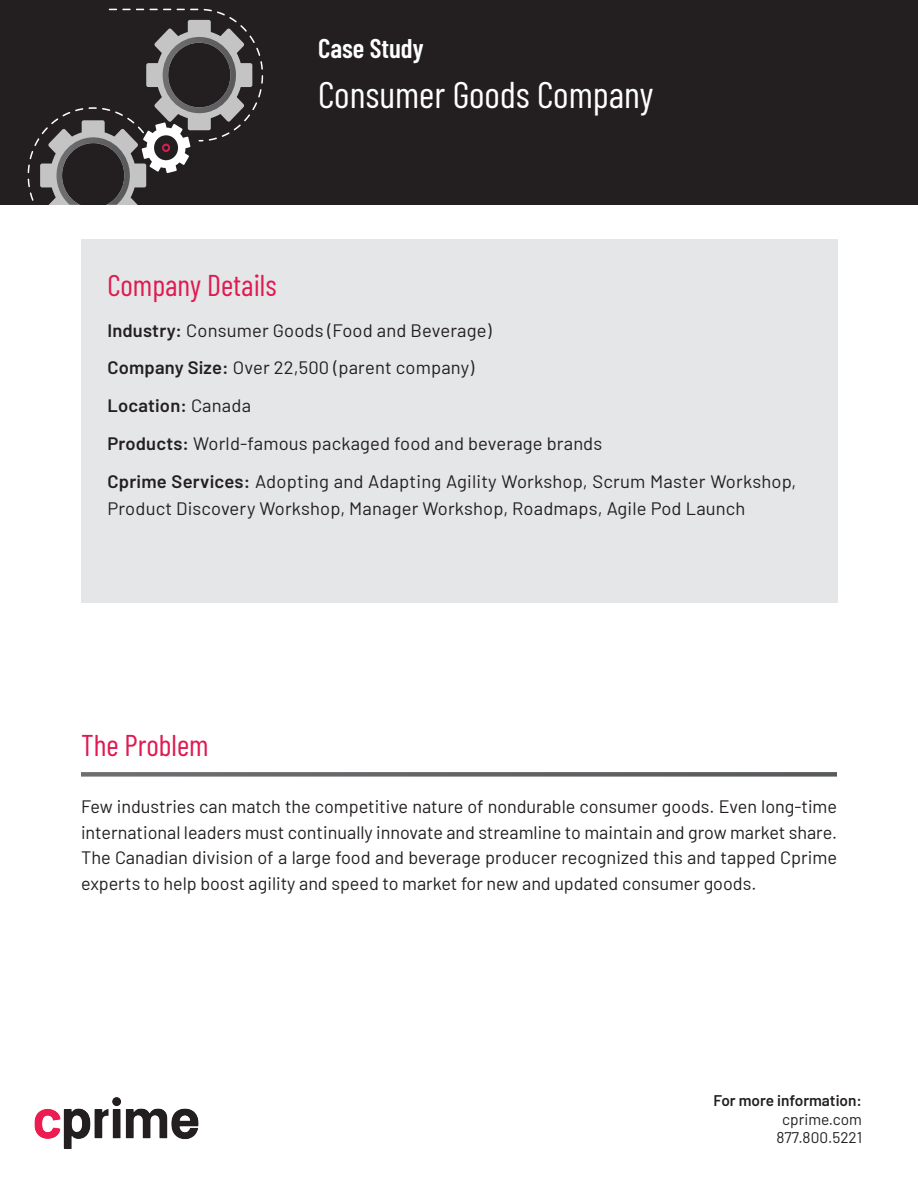
<style>
.page{position:relative;width:918px;height:1188px;background:#fff}
.page>*{position:absolute;margin:0;border:0;box-sizing:border-box;transform-origin:0 0}
.t1{font:37.2px "Barlow Condensed";color:#fff}
.t2{font:30px "Barlow Condensed";color:#df1a51}
.t3{font:600 27px "Barlow Condensed";color:#fff}
.Body_Paragraph{font:18px/25.5px "Barlow";letter-spacing:.01em;color:#231f20;text-align:justify}
.Body_Paragraph-2{font:600 18px "Barlow";letter-spacing:.01em;color:#231f20}
.t4{font:15.45px/18.5px "Barlow";color:#231f20;text-align:center}
.t5{font:600 15.45px "Barlow";color:#231f20}
.s1{font-weight:600}
.s2{font-weight:400}
</style>
<div class="page">
<img style="left:34px;top:1097px;width:165px;height:52px">
<div style="left:81px;top:239px;width:757px;height:364px;background:#e5e6e7"></div>
<div style="left:0;top:0;width:918px;height:205px;background:#231f20"></div>
<svg style="left:28px;top:9px;width:235px;height:196px"></svg>
<div style="left:81px;top:772px;width:756px;height:5px;background:#646466"></div>
<p class="t3" style="left:318px;top:29px;width:107px">Case Study</p>
<h3 class="t3" style="left:330px;top:29px;width:103px">ASE TUDY</h3>
<p class="t1" style="left:318px;top:68px;width:337px">Consumer Goods Company</p>
<p class="t2" style="left:107px;top:264px;width:171px">Company Details</p>
<p class="Body_Paragraph" style="left:107px;top:316px;width:386px"><span class="s1">Industry:</span> Consumer Goods (Food and Beverage)</p>
<p class="Body_Paragraph" style="left:107px;top:354px;width:368px"><span class="s1">Company Size:</span> Over 22,500 (parent company)</p>
<p class="Body_Paragraph-2" style="left:107px;top:393px;width:145px">Location: <span class="s2">Canada</span></p>
<p class="Body_Paragraph" style="left:107px;top:429px;width:496px"><span class="s1">Products:</span> World-famous packaged food and beverage brands</p>
<p class="Body_Paragraph" style="left:107px;top:467px;width:691px;line-height:27px"><span class="s1">Cprime Services:</span> Adopting and Adapting Agility Workshop, Scrum Master Workshop,<br>Product Discovery Workshop, Manager Workshop, Roadmaps, Agile Pod Launch</p>
<p class="t2" style="left:81px;top:724px;width:129px">The Problem</p>
<p class="Body_Paragraph" style="left:81px;top:792px;width:758px">Few industries can match the competitive nature of nondurable consumer goods. Even long-time international leaders must continually innovate and streamline to maintain and grow market share.<br>The Canadian division of a large food and beverage producer recognized this and tapped Cprime experts to help boost agility and speed to market for new and updated consumer goods.</p>
<p class="t5" style="left:713px;top:1089px;width:150px">For more information:</p>
<p class="t4" style="left:776px;top:1109px;width:87px">cprime.com<br>877.800.5221</p>
</div>
